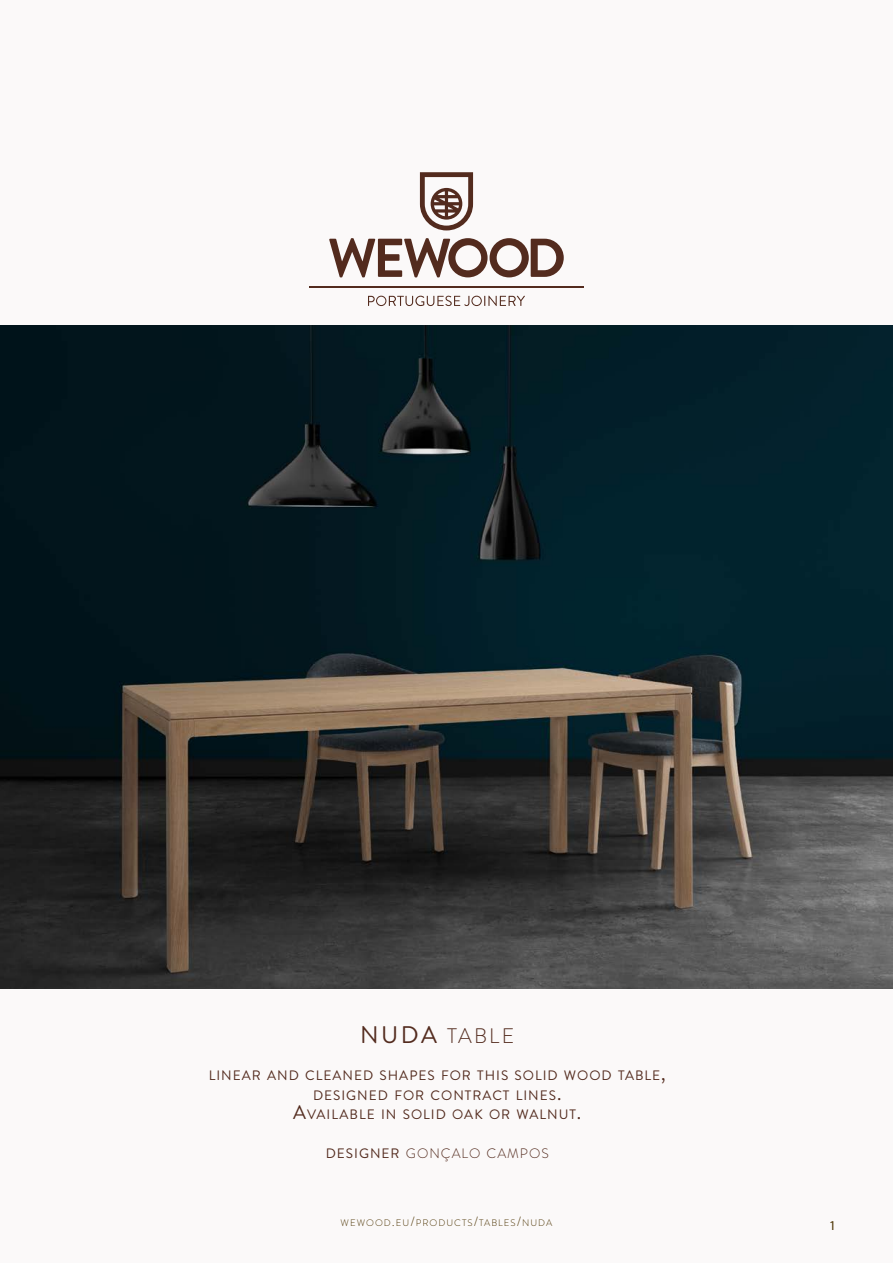
<style>
.page{position:relative;width:893px;height:1263px;background:#fbf9f9}
.page>*{position:absolute;margin:0;border:0;box-sizing:border-box;transform-origin:0 0}
.t1{font:300 21px "Brandon Grotesque";letter-spacing:.1em;color:#532b1e}
.t2{font:13.65px/19.5px "Brandon Grotesque";letter-spacing:.07em;color:#532b1e;text-align:center}
.t3{font:300 13.65px "Brandon Grotesque";letter-spacing:.07em;color:#532b1e}
.t4{font:13.5px "Myriad Pro";color:#4b3200}
.t5{font:300 9.45px "Brandon Grotesque";letter-spacing:.105em;color:#4b3200}
.s1{font-weight:400;font-size:24px}
.s2{font-size:19.5px}
.s3{font-weight:400}
.s4{font-size:13.5px}
</style>
<div class="page">
<svg style="left:329px;top:238px;width:235px;height:39px"></svg>
<svg style="left:420px;top:172px;width:53px;height:58px"></svg>
<svg style="left:368px;top:296px;width:157px;height:10px"></svg>
<hr style="left:309px;top:286px;width:275px;height:1px;background:#532b1e">
<img style="left:0;top:326px;width:893px;height:663px">
<p class="t1" style="left:360px;top:1021px;width:155px"><span class="s1">NUDA</span> TABLE</p>
<p class="t2" style="left:209px;top:1066px;width:459px">LINEAR AND CLEANED SHAPES FOR THIS SOLID WOOD TABLE<span class="s2">,<br></span>DESIGNED FOR CONTRACT LINES<span class="s2">.</span></p>
<p class="t2" style="left:293px;top:1105px;width:290px"><span class="s2">A</span>VAILABLE IN SOLID OAK OR WALNUT<span class="s2">.</span></p>
<p class="t3" style="left:326px;top:1144px;width:225px"><span class="s3">DESIGNER</span> GONÇALO CAMPOS</p>
<p class="t5" style="left:341px;top:1217px;width:213px">WEWOOD<span class="s4">.</span>EU<span class="s4">/</span>PRODUCTS<span class="s4">/</span>TABLES<span class="s4">/</span>NUDA</p>
<p class="t4" style="left:829px;top:1217px;width:8px">1</p>
</div>
